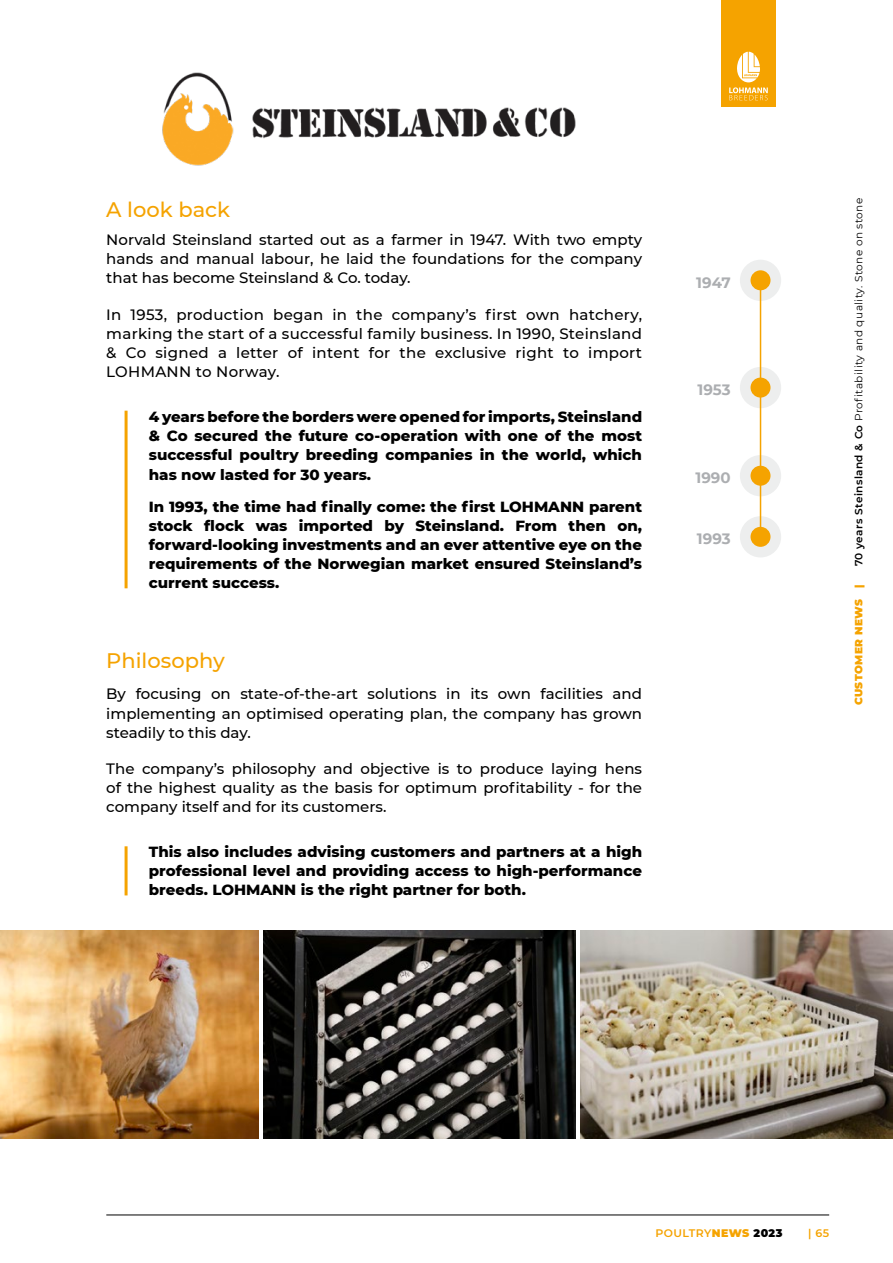
<style>
.page{position:relative;width:893px;height:1263px;background:#fff}
.page>*{position:absolute;margin:0;border:0;box-sizing:border-box;transform-origin:0 0}
.t1{font:500 21px "Montserrat";color:#f5a300}
.TEXTO{font:500 15px/19.2px "Montserrat";color:#000;text-align:justify}
.TEXTO-2{font:800 15px/19.2px "Montserrat";color:#000;text-align:justify}
.TEXTO-3{font:700 15px "Montserrat";color:#acaeb1}
.t2{font:600 10.95px "Montserrat";letter-spacing:.04em;color:#f5a300}
.t3{font:10.5px "Montserrat";letter-spacing:.04em;color:#000}
.t4{font:900 10.5px "Montserrat";letter-spacing:.035em;color:#f5a300}
.s1{font-weight:600}
.s2{font-weight:900}
.s3{font-weight:900;color:#000}
</style>
<div class="page">
<img style="left:162px;top:72px;width:414px;height:93px">
<div style="left:740px;top:260px;width:41px;height:41px;background:#edeeee;border-radius:50%"></div>
<div style="left:750px;top:270px;width:20px;height:20px;background:#f5a300;border-radius:50%"></div>
<div style="left:740px;top:367px;width:41px;height:41px;background:#edeeee;border-radius:50%"></div>
<div style="left:750px;top:378px;width:20px;height:20px;background:#f5a300;border-radius:50%"></div>
<div style="left:740px;top:455px;width:41px;height:41px;background:#edeeee;border-radius:50%"></div>
<div style="left:750px;top:466px;width:20px;height:20px;background:#f5a300;border-radius:50%"></div>
<div style="left:740px;top:516px;width:41px;height:41px;background:#edeeee;border-radius:50%"></div>
<div style="left:750px;top:527px;width:20px;height:20px;background:#f5a300;border-radius:50%"></div>
<hr style="left:760px;top:281px;width:1px;height:256px;background:#f5a300">
<img style="left:263px;top:930px;width:313px;height:209px">
<img style="left:580px;top:930px;width:313px;height:209px">
<img style="left:0;top:930px;width:259px;height:209px">
<hr style="left:125px;top:411px;width:3px;height:177px;background:#f5a300">
<hr style="left:125px;top:846px;width:3px;height:49px;background:#f5a300">
<hr style="left:106px;top:1215px;width:723px;height:1px;background:#000">
<div style="left:721px;top:0;width:54px;height:106px;background:#f5a300"></div>
<svg style="left:729px;top:52px;width:39px;height:48px"></svg>
<p class="t1" style="left:106px;top:195px;width:125px">A look back</p>
<p class="TEXTO" style="left:106px;top:229px;width:537px">Norvald Steinsland started out as a farmer in 1947. With two empty hands and manual labour, he laid the foundations for the company that has become Steinsland &amp; Co. today.</p>
<p class="TEXTO" style="left:106px;top:304px;width:537px">In 1953, production began in the company’s first own hatchery, marking the start of a successful family business. In 1990, Steinsland &amp; Co signed a letter of intent for the exclusive right to import LOHMANN to Norway.</p>
<p class="TEXTO-2" style="left:149px;top:406px;width:495px">4 years before the borders were opened for imports, Steinsland &amp; Co secured the future co-operation with one of the most successful poultry breeding companies in the world, which has now lasted for 30 years.</p>
<p class="TEXTO-2" style="left:149px;top:496px;width:495px">In 1993, the time had finally come: the first LOHMANN parent stock flock was imported by Steinsland. From then on, forward-looking investments and an ever attentive eye on the requirements of the Norwegian market ensured Steinsland’s current success.</p>
<p class="t1" style="left:106px;top:646px;width:120px">Philosophy</p>
<p class="TEXTO" style="left:106px;top:684px;width:537px">By focusing on state-of-the-art solutions in its own facilities and implementing an optimised operating plan, the company has grown steadily to this day.</p>
<p class="TEXTO" style="left:106px;top:758px;width:537px">The company’s philosophy and objective is to produce laying hens of the highest quality as the basis for optimum profitability - for the company itself and for its customers.</p>
<p class="TEXTO-2" style="left:149px;top:841px;width:495px">This also includes advising customers and partners at a high professional level and providing access to high-performance breeds. LOHMANN is the right partner for both.</p>
<p class="TEXTO-3" style="left:696px;top:271px;width:36px">1947</p>
<p class="TEXTO-3" style="left:697px;top:379px;width:35px">1953</p>
<p class="TEXTO-3" style="left:695px;top:467px;width:37px">1990</p>
<p class="TEXTO-3" style="left:697px;top:528px;width:35px">1993</p>
<p class="t3" style="left:852px;top:566px;width:370px;rotate:-90deg"><span class="s1">70 years Steinsland &amp; Co</span> Profitability and quality. Stone on stone</p>
<p class="t4" style="left:851px;top:705px;width:122px;rotate:-90deg">CUSTOMER NEWS |</p>
<p class="t2" style="left:655px;top:1225px;width:128px">POULTRY<span class="s2">NEWS</span> <span class="s3">2023</span></p>
<p class="t2" style="left:808px;top:1225px;width:22px">| 65</p>
</div>
